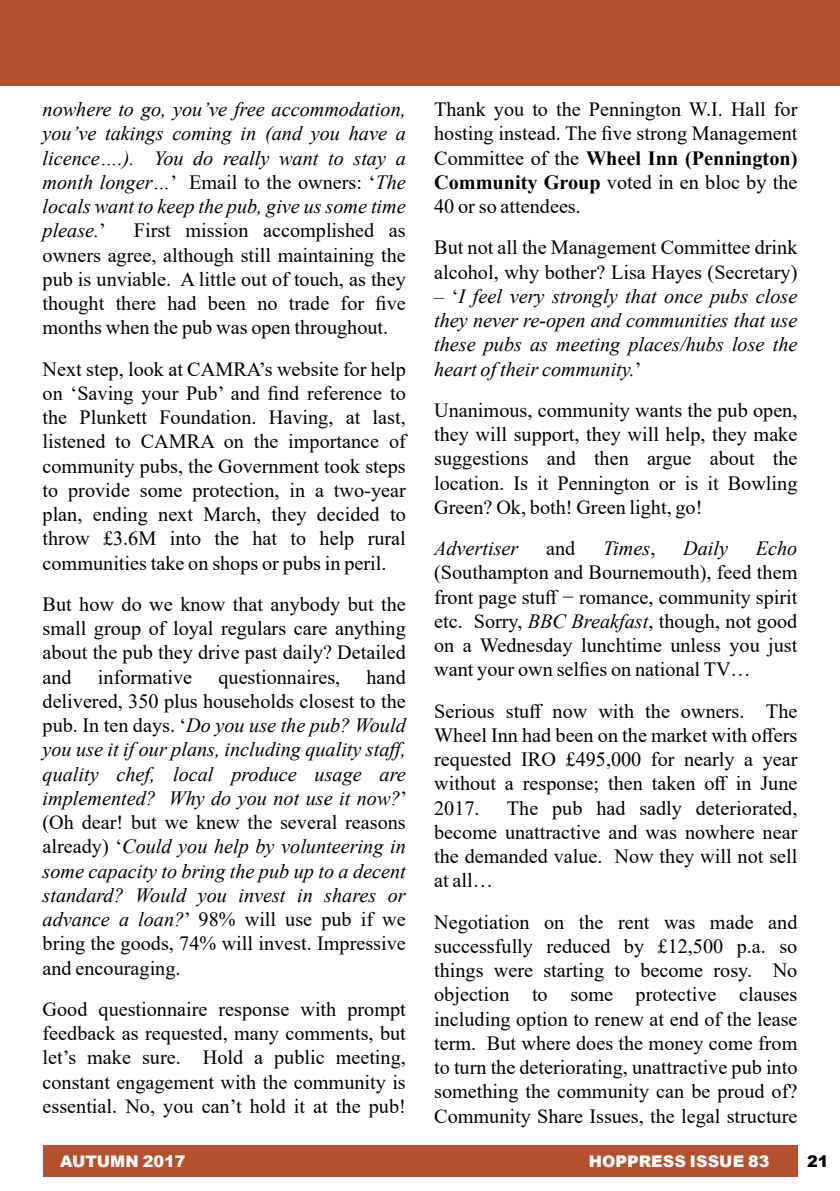
<style>
.page{position:relative;width:840px;height:1191px;background:#fff}
.page>*{position:absolute;margin:0;border:0;box-sizing:border-box;transform-origin:0 0}
.t1{font:20.2px/24.2px "Times New Roman";color:#000;text-align:justify}
.t2{font:italic 20.2px/24.2px "Times New Roman";color:#000;text-align:justify}
.t3{font:900 16px "Arial";color:#fff}
.t4{font:900 16px "Arial";color:#000}
.s1{font-style:normal}
.s2{font-weight:700}
.s3{font-style:italic}
</style>
<div class="page">
<div style="left:43px;top:1145px;width:754px;height:31px;background:#b5502f"></div>
<div style="left:0;top:0;width:839px;height:85px;background:#b5502f"></div>
<p class="t2" style="left:43px;top:97px;width:364px">nowhere to go, you’ve free accommodation, you’ve takings coming in (and you have a licence….). You do really want to stay a month longer…<span class="s1">’ Email to the owners: ‘</span>The locals want to keep the pub, give us some time please.<span class="s1">’</span></p>
<p class="t1" style="left:43px;top:218px;width:364px;text-indent:91px">First mission accomplished as owners agree, although still maintaining the pub is unviable. A little out of touch, as they thought there had been no trade for five months when the pub was open throughout.</p>
<p class="t1" style="left:43px;top:356px;width:364px">Next step, look at CAMRA’s website for help on ‘Saving your Pub’ and find reference to the Plunkett Foundation. Having, at last, listened to CAMRA on the importance of community pubs, the Government took steps to provide some protection, in a two-year plan, ending next March, they decided to throw £3.6M into the hat to help rural communities take on shops or pubs in peril.</p>
<p class="t1" style="left:43px;top:591px;width:364px">But how do we know that anybody but the small group of loyal regulars care anything about the pub they drive past daily? Detailed and</p>
<p class="t2" style="left:43px;top:664px;width:367px;text-indent:324px"><span class="s1">hand delivered, 350 plus households closest to the pub. In ten days. ‘</span>Do you use the pub? Would you use it if our plans, including quality staff, quality chef, local produce usage are implemented? Why do you not use it now?<span class="s1">’ (Oh dear! but we knew the several reasons already) ‘</span>Could you help by volunteering in some capacity to bring the pub up to a decent standard? Would you invest in shares or advance a loan?<span class="s1">’ 98% will use pub if we bring the goods, 74% will invest. Impressive and encouraging.</span></p>
<p class="t1" style="left:43px;top:996px;width:364px">Good questionnaire response with prompt feedback as requested, many comments, but let’s make sure. Hold a public meeting, constant engagement with the community is essential. No, you can’t hold it at the pub!</p>
<p class="t1" style="left:98px;top:664px;width:96px">informative</p>
<p class="t1" style="left:218px;top:664px;width:123px">questionnaires,</p>
<p class="t1" style="left:434px;top:97px;width:364px">Thank you to the Pennington W.I. Hall for hosting instead. The five strong Management Committee of the <span class="s2">Wheel Inn (Pennington)<br>Community Group</span> voted in en bloc by the 40 or so attendees.</p>
<p class="t1" style="left:434px;top:235px;width:364px">But not all the Management Committee drink alcohol, why bother? Lisa Hayes (Secretary)</p>
<p class="t2" style="left:434px;top:283px;width:364px"><span class="s1">– ‘</span>I feel very strongly that once pubs close they never re-open and communities that use these pubs as meeting places/hubs lose the heart of their community.<span class="s1">’</span></p>
<p class="t1" style="left:434px;top:397px;width:364px">Unanimous, community wants the pub open, they will support, they will help, they make suggestions and then argue about the location. Is it Pennington or is it Bowling Green? Ok, both! Green light, go!</p>
<p class="t2" style="left:434px;top:536px;width:86px">Advertiser</p>
<p class="t1" style="left:546px;top:535px;width:31px">and</p>
<p class="t2" style="left:602px;top:536px;width:54px">Times<span class="s1">,</span></p>
<p class="t2" style="left:682px;top:536px;width:46px">Daily</p>
<p class="t2" style="left:755px;top:536px;width:43px">Echo</p>
<p class="t1" style="left:434px;top:560px;width:364px">(Southampton and Bournemouth), feed them front page stuff − romance, community spirit etc. Sorry, <span class="s3">BBC Breakfast</span>, though, not good on a Wednesday lunchtime unless you just want your own selfies on national TV…</p>
<p class="t1" style="left:434px;top:698px;width:364px">Serious stuff now with the owners. The Wheel Inn had been on the market with offers requested IRO £495,000 for nearly a year without a response; then taken off in June 2017.</p>
<p class="t1" style="left:434px;top:795px;width:364px;text-indent:73px">The pub had sadly deteriorated, become unattractive and was nowhere near the demanded value. Now they will not sell at all…</p>
<p class="t1" style="left:434px;top:909px;width:364px">Negotiation on the rent was made and successfully reduced by £12,500 p.a. so things were starting to become rosy. No objection to some protective clauses including option to renew at end of the lease term. But where does the money come from to turn the deteriorating, unattractive pub into something the community can be proud of?<br>Community Share Issues, the legal structure</p>
<p class="t3" style="left:60px;top:1149px;width:127px">AUTUMN 2017</p>
<p class="t3" style="left:588px;top:1149px;width:182px">HOPPRESS ISSUE 83</p>
<p class="t4" style="left:806px;top:1149px;width:23px">21</p>
</div>
